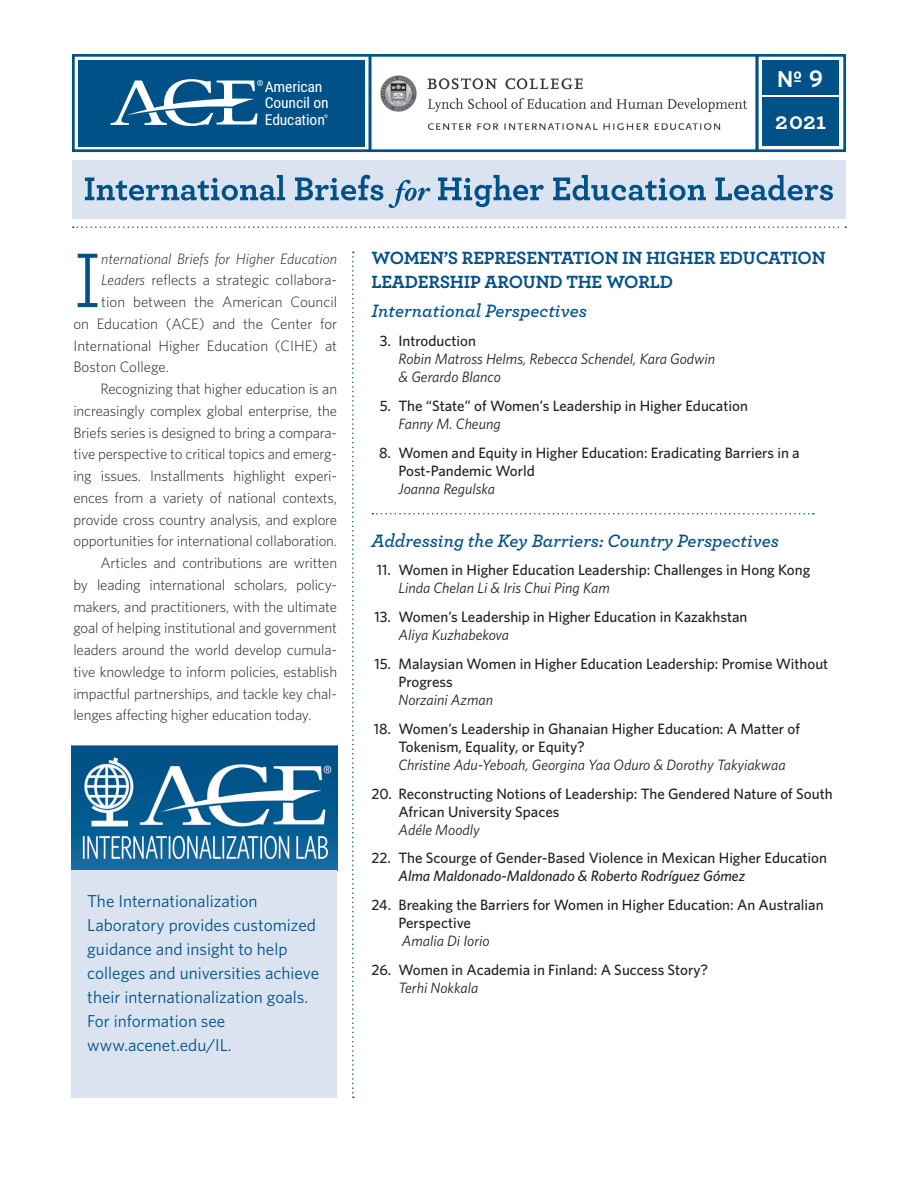
<style>
.page{position:relative;width:918px;height:1188px;background:#fff}
.page>*{position:absolute;margin:0;border:0;box-sizing:border-box;transform-origin:0 0}
.t1{font:81.15px "Archer";color:#005187}
.t2{font:700 24px "Archer";color:#fff}
.t3{font:600 22.95px "Whitney";color:#fff}
.t4{font:italic 600 18.75px "Archer";color:#005187}
.t5{font:700 18.6px/24px "Archer";letter-spacing:-.015em;color:#005187}
.t6{font:17.25px/24px "Whitney";color:#005187}
.t7{font:300 15px "Whitney";letter-spacing:-.01em;color:#231f20}
.t8{font:500 15px/18px "Whitney";color:#231f20}
.t9{font:italic 15px/18px "Whitney";color:#231f20}
.t10{font:italic 500 15px "Whitney";color:#231f20}
.t11{font:italic 300 15px "Whitney";color:#231f20}
.t12{font:15px/16.5px "Roboto Condensed";letter-spacing:-.01em;color:#fff;scale:1.04 1}
.s1{font-size:24.3px}
.s2{font-style:italic}
</style>
<div class="page">
<div style="left:72px;top:160px;width:774px;height:59px;background:#dae3ef"></div>
<svg style="left:73px;top:226px;width:773px;height:2px"></svg>
<svg style="left:372px;top:513px;width:442px;height:2px"></svg>
<svg style="left:352px;top:252px;width:2px;height:846px"></svg>
<svg style="left:85px;top:175px;width:748px;height:33px"></svg>
<div style="left:762px;top:61px;width:77px;height:85px;background:#005187"></div>
<div style="left:756px;top:54px;width:90px;height:98px;border:3px solid #005187"></div>
<hr style="left:760px;top:95px;width:80px;height:1px;background:#fff">
<div style="left:78px;top:60px;width:287px;height:87px;background:#005187"></div>
<div style="left:72px;top:54px;width:686px;height:98px;border:3px solid #005187"></div>
<hr style="left:369px;top:55px;width:3px;height:95px;background:#005187">
<svg style="left:111px;top:79px;width:152px;height:47px"></svg>
<svg style="left:324px;top:114px;width:4px;height:4px"></svg>
<img style="left:72px;top:746px;width:265px;height:124px">
<div style="left:72px;top:870px;width:265px;height:228px;background:#dae3ef"></div>
<img style="left:381px;top:75px;width:365px;height:55px">
<p class="t12" style="left:265px;top:78px;width:63px">American<br>Council on<br>Education</p>
<h3 class="t3" style="left:777px;top:64px;width:48px">Nº <span class="s1">9</span></h3>
<h2 class="t2" style="left:775px;top:102px;width:53px">2021</h2>
<h1 class="t1" style="left:73px;top:224px;width:30px">I</h1>
<p class="t11" style="left:101px;top:248px;width:237px">nternational Briefs for Higher Education</p>
<p class="t7" style="left:101px;top:270px;width:237px"><span class="s2">Leaders</span> reflects a strategic collabora-</p>
<p class="t7" style="left:101px;top:292px;width:237px">tion between the American Council</p>
<p class="t7" style="left:73px;top:314px;width:265px">on Education (ACE) and the Center for</p>
<p class="t7" style="left:73px;top:335px;width:265px">International Higher Education (CIHE) at</p>
<p class="t7" style="left:73px;top:357px;width:97px">Boston College.</p>
<p class="t7" style="left:100px;top:379px;width:238px">Recognizing that higher education is an</p>
<p class="t7" style="left:73px;top:401px;width:265px">increasingly complex global enterprise, the</p>
<p class="t7" style="left:73px;top:422px;width:265px">Briefs series is designed to bring a compara-</p>
<p class="t7" style="left:73px;top:444px;width:265px">tive perspective to critical topics and emerg-</p>
<p class="t7" style="left:73px;top:466px;width:265px">ing issues. Installments highlight experi-</p>
<p class="t7" style="left:73px;top:488px;width:265px">ences from a variety of national contexts,</p>
<p class="t7" style="left:73px;top:509px;width:265px">provide cross country analysis, and explore</p>
<p class="t7" style="left:73px;top:531px;width:265px">opportunities for international collaboration.</p>
<p class="t7" style="left:100px;top:553px;width:238px">Articles and contributions are written</p>
<p class="t7" style="left:73px;top:575px;width:265px">by leading international scholars, policy-</p>
<p class="t7" style="left:73px;top:596px;width:265px">makers, and practitioners, with the ultimate</p>
<p class="t7" style="left:73px;top:618px;width:265px">goal of helping institutional and government</p>
<p class="t7" style="left:73px;top:640px;width:265px">leaders around the world develop cumula-</p>
<p class="t7" style="left:73px;top:662px;width:265px">tive knowledge to inform policies, establish</p>
<p class="t7" style="left:73px;top:683px;width:265px">impactful partnerships, and tackle key chal-</p>
<p class="t7" style="left:73px;top:705px;width:240px">lenges affecting higher education today.</p>
<p class="t6" style="left:87px;top:889px;width:233px">The Internationalization<br>Laboratory provides customized guidance and insight to help colleges and universities achieve their internationalization goals.<br>For information see www.acenet.edu/IL.</p>
<p class="t5" style="left:372px;top:245px;width:456px">WOMEN’S REPRESENTATION IN HIGHER EDUCATION<br>LEADERSHIP AROUND THE WORLD</p>
<p class="t4" style="left:372px;top:297px;width:217px">International Perspectives</p>
<p class="t8" style="left:380px;top:332px;width:98px">3. Introduction</p>
<p class="t9" style="left:399px;top:350px;width:318px">Robin Matross Helms, Rebecca Schendel, Kara Godwin &amp; Gerardo Blanco</p>
<p class="t8" style="left:380px;top:397px;width:370px">5. The “State” of Women’s Leadership in Higher Education</p>
<p class="t9" style="left:399px;top:414px;width:104px">Fanny M. Cheung</p>
<p class="t8" style="left:399px;top:443px;width:403px;text-indent:-19px">8. Women and Equity in Higher Education: Eradicating Barriers in a<br>Post-Pandemic World</p>
<p class="t9" style="left:399px;top:479px;width:98px">Joanna Regulska</p>
<p class="t4" style="left:372px;top:526px;width:409px">Addressing the Key Barriers: Country Perspectives</p>
<p class="t8" style="left:377px;top:561px;width:435px">11. Women in Higher Education Leadership: Challenges in Hong Kong</p>
<p class="t9" style="left:399px;top:579px;width:213px">Linda Chelan Li &amp; Iris Chui Ping Kam</p>
<p class="t8" style="left:375px;top:608px;width:374px">13. Women’s Leadership in Higher Education in Kazakhstan</p>
<p class="t9" style="left:399px;top:626px;width:112px">Aliya Kuzhabekova</p>
<p class="t8" style="left:399px;top:655px;width:431px;text-indent:-24px">15. Malaysian Women in Higher Education Leadership: Promise Without<br>Progress</p>
<p class="t9" style="left:399px;top:690px;width:96px">Norzaini Azman</p>
<p class="t8" style="left:399px;top:719px;width:403px;text-indent:-25px">18. Women’s Leadership in Ghanaian Higher Education: A Matter of<br>Tokenism, Equality, or Equity?</p>
<p class="t9" style="left:399px;top:755px;width:389px">Christine Adu-Yeboah, Georgina Yaa Oduro &amp; Dorothy Takyiakwaa</p>
<p class="t8" style="left:399px;top:784px;width:436px;text-indent:-27px">20. Reconstructing Notions of Leadership: The Gendered Nature of South<br>African University Spaces</p>
<p class="t9" style="left:399px;top:820px;width:83px">Adéle Moodly</p>
<p class="t8" style="left:372px;top:849px;width:457px">22. The Scourge of Gender-Based Violence in Mexican Higher Education</p>
<p class="t10" style="left:399px;top:866px;width:348px">Alma Maldonado-Maldonado &amp; Roberto Rodríguez Gómez</p>
<p class="t8" style="left:399px;top:896px;width:427px;text-indent:-27px">24. Breaking the Barriers for Women in Higher Education: An Australian<br>Perspective</p>
<p class="t9" style="left:402px;top:932px;width:89px">Amalia Di Iorio</p>
<p class="t8" style="left:372px;top:961px;width:338px">26. Women in Academia in Finland: A Success Story?</p>
<p class="t9" style="left:399px;top:978px;width:81px">Terhi Nokkala</p>
</div>
